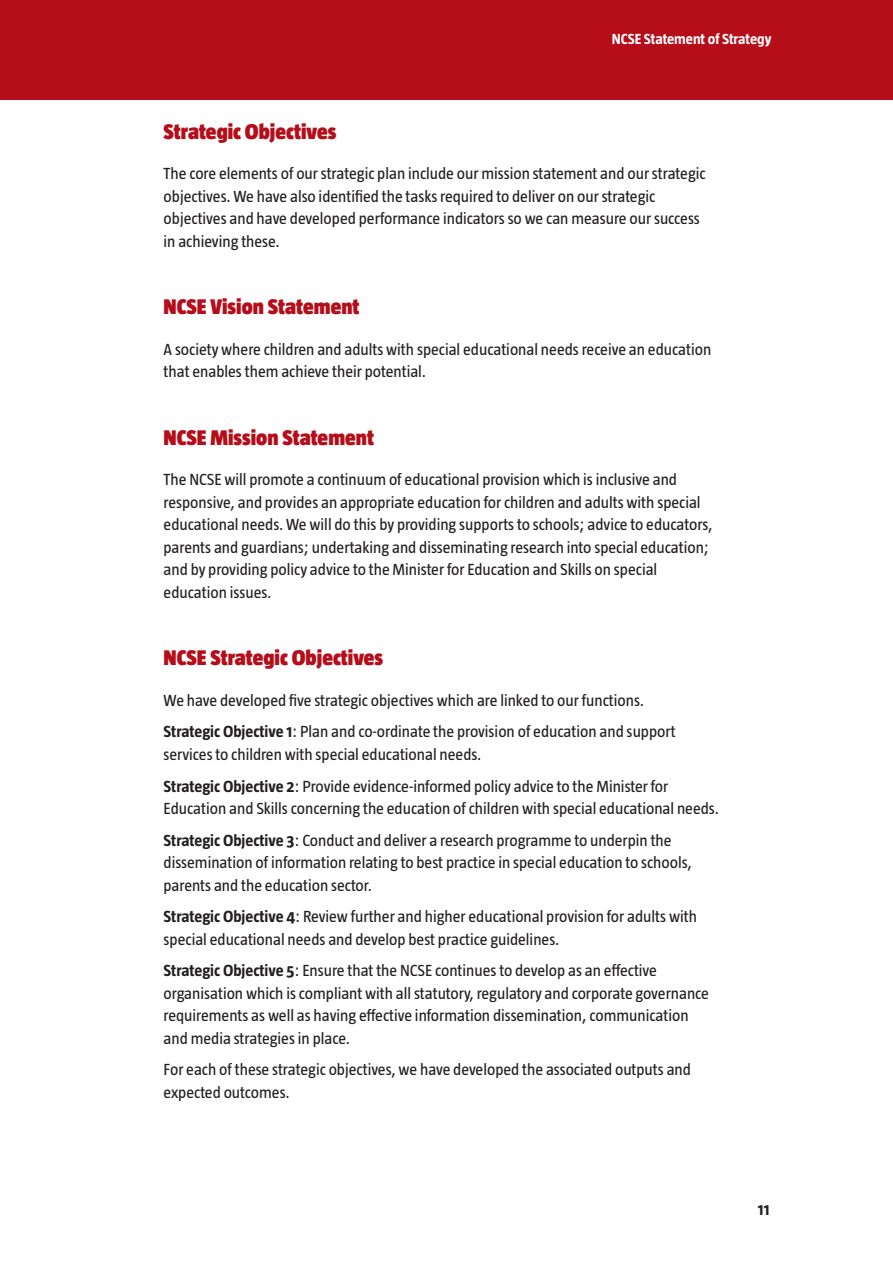
<style>
.page{position:relative;width:893px;height:1263px;background:#fff}
.page>*{position:absolute;margin:0;border:0;box-sizing:border-box;transform-origin:0 0}
.Heading_1_prelims{font:900 21.75px "Taz";color:#b50e1a}
.Body_Text{font:16.5px/22.5px "Taz";color:#231f20}
.t1{font:700 16.5px "Taz";color:#231f20}
.t2{font:700 15px "Taz";color:#fff}
.s1{font-weight:700}
</style>
<div class="page">
<div style="left:0;top:0;width:893px;height:99px;background:#b50e1a"></div>
<p class="t2" style="left:612px;top:30px;width:161px">NCSE Statement of Strategy</p>
<h1 class="Heading_1_prelims" style="left:164px;top:119px;width:174px">Strategic Objectives</h1>
<p class="Body_Text" style="left:164px;top:162px;width:543px">The core elements of our strategic plan include our mission statement and our strategic objectives. We have also identified the tasks required to deliver on our strategic objectives and have developed performance indicators so we can measure our success in achieving these.</p>
<h1 class="Heading_1_prelims" style="left:164px;top:295px;width:197px">NCSE Vision Statement</h1>
<p class="Body_Text" style="left:164px;top:338px;width:549px">A society where children and adults with special educational needs receive an education that enables them achieve their potential.</p>
<h1 class="Heading_1_prelims" style="left:164px;top:425px;width:212px">NCSE Mission Statement</h1>
<p class="Body_Text" style="left:164px;top:468px;width:551px">The NCSE will promote a continuum of educational provision which is inclusive and responsive, and provides an appropriate education for children and adults with special educational needs. We will do this by providing supports to schools; advice to educators, parents and guardians; undertaking and disseminating research into special education; and by providing policy advice to the Minister for Education and Skills on special education issues.</p>
<h1 class="Heading_1_prelims" style="left:164px;top:646px;width:221px">NCSE Strategic Objectives</h1>
<p class="Body_Text" style="left:164px;top:689px;width:482px">We have developed five strategic objectives which are linked to our functions.</p>
<p class="Body_Text" style="left:164px;top:720px;width:514px"><span class="s1">Strategic Objective 1</span>: Plan and co-ordinate the provision of education and support services to children with special educational needs.</p>
<p class="Body_Text" style="left:164px;top:774px;width:557px"><span class="s1">Strategic Objective 2</span>: Provide evidence-informed policy advice to the Minister for<br>Education and Skills concerning the education of children with special educational needs.</p>
<p class="Body_Text" style="left:164px;top:828px;width:530px"><span class="s1">Strategic Objective 3</span>: Conduct and deliver a research programme to underpin the dissemination of information relating to best practice in special education to schools, parents and the education sector.</p>
<p class="Body_Text" style="left:164px;top:905px;width:535px"><span class="s1">Strategic Objective 4</span>: Review further and higher educational provision for adults with special educational needs and develop best practice guidelines.</p>
<p class="Body_Text" style="left:164px;top:959px;width:547px"><span class="s1">Strategic Objective 5</span>: Ensure that the NCSE continues to develop as an effective organisation which is compliant with all statutory, regulatory and corporate governance requirements as well as having effective information dissemination, communication and media strategies in place.</p>
<p class="Body_Text" style="left:164px;top:1058px;width:529px">For each of these strategic objectives, we have developed the associated outputs and expected outcomes.</p>
<p class="t1" style="left:758px;top:1200px;width:13px">11</p>
</div>
